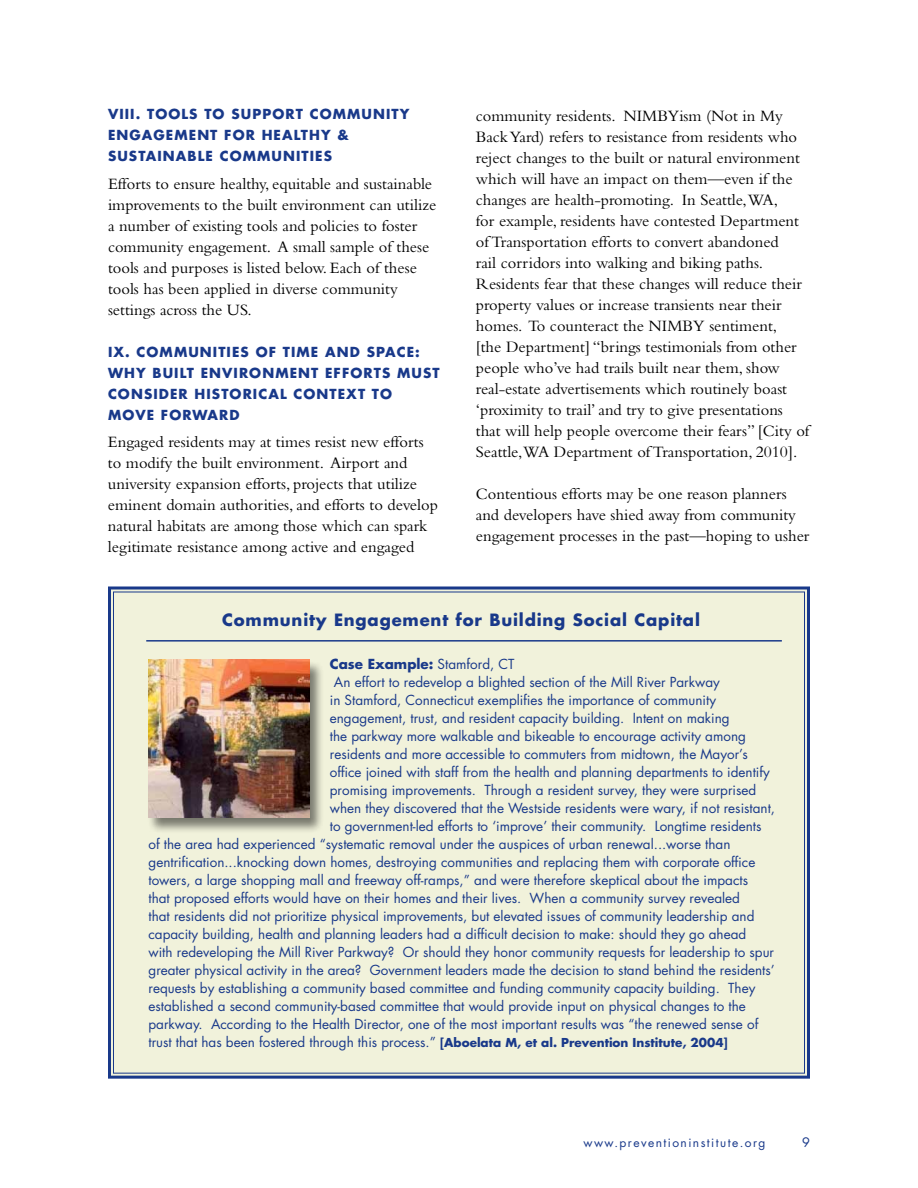
<style>
.page{position:relative;width:918px;height:1188px;background:#fff}
.page>*{position:absolute;margin:0;border:0;box-sizing:border-box;transform-origin:0 0}
.t1{font:16.5px/21px "Bembo";color:#000}
.t2{font:700 16.5px "Futura";letter-spacing:.05em;color:#19398a}
.t3{font:13.5px "Futura";color:#19398a}
.t4{font:700 13.5px/21px "Futura";letter-spacing:.08em;color:#19398a}
.t5{font:700 13.5px "Futura";color:#19398a}
.t6{font:12.75px "Futura";color:#19398a}
.t7{font:12px "Futura";letter-spacing:.12em;color:#19398a}
.s1{font-weight:400}
.s2{font-weight:700;font-size:12px}
</style>
<div class="page">
<div style="left:108px;top:586px;width:702px;height:493px;background:#f1f2db"></div>
<hr style="left:146px;top:640px;width:636px;height:2px;background:#19398a">
<div style="left:147px;top:660px;width:178px;height:174px;background:#000;opacity:.5"></div>
<img style="left:148px;top:659px;width:162px;height:158px">
<p class="t4" style="left:108px;top:103px;width:303px">VIII. TOOLS TO SUPPORT COMMUNITY<br>ENGAG</p>
<p class="t4" style="left:108px;top:124px;width:242px;text-indent:58px">EMENT FOR HEALTHY &amp;<br>SUSTAINABL</p>
<p class="t4" style="left:205px;top:145px;width:128px">E COMMUNITIES</p>
<p class="t1" style="left:108px;top:173px;width:330px">Efforts to ensure healthy, equitable and sustainable improvements to the built environment can utilize a number of existing tools and policies to foster community engagement. A small sample of these tools and purposes is listed below. Each of these tools has been applied in diverse community settings across the US.</p>
<p class="t4" style="left:108px;top:341px;width:333px">IX. COMMUNITIES OF TIME AND SPACE:<br>WHY BUILT ENVIRONMENT EFFORTS MUST<br>CONSIDER HISTORICAL CONTEXT TO<br>MOVE FORWARD</p>
<p class="t1" style="left:108px;top:431px;width:331px">Engaged residents may at times resist new efforts to modify the built environment. Airport and university expansion efforts, projects that utilize eminent domain authorities, and efforts to develop natural habitats are among those which can spark legitimate resistance among active and engaged</p>
<p class="t1" style="left:476px;top:105px;width:335px">community residents. NIMBYism (Not in My BackYard) refers to resistance from residents who reject changes to the built or natural environment which will have an impact on them—even if the changes are health-promoting. In Seattle,WA,<br>for example, residents have contested Department ofTransportation efforts to convert abandoned<br>rail corridors into walking and biking paths.<br>Residents fear that these changes will reduce their property values or increase transients near their homes. To counteract the NIMBY sentiment,<br>[the Department] “brings testimonials from other people who’ve had trails built near them, show real-estate advertisements which routinely boast ‘proximity to trail’ and try to give presentations that will help people overcome their fears” [City of Seattle,WA Department ofTransportation, 2010].</p>
<p class="t1" style="left:476px;top:483px;width:335px">Contentious efforts may be one reason planners and developers have shied away from community engagement processes in the past—hoping to usher</p>
<p class="t2" style="left:222px;top:608px;width:479px">Community Engagement for Building Social Capital</p>
<p class="t5" style="left:330px;top:655px;width:186px">Case Example: <span class="s1">Stamford, CT</span></p>
<p class="t3" style="left:334px;top:673px;width:387px">An effort to redevelop a blighted section of the Mill River Parkway</p>
<p class="t3" style="left:330px;top:691px;width:388px">in Stamford, Connecticut exemplifies the importance of community</p>
<p class="t3" style="left:330px;top:709px;width:401px">engagement, trust, and resident capacity building. Intent on making</p>
<p class="t3" style="left:330px;top:727px;width:418px">the parkway more walkable and bikeable to encourage activity among</p>
<p class="t3" style="left:330px;top:745px;width:420px">residents and more accessible to commuters from midtown, the Mayor’s</p>
<p class="t3" style="left:330px;top:763px;width:442px">office joined with staff from the health and planning departments to identify</p>
<p class="t3" style="left:330px;top:781px;width:428px">promising improvements. Through a resident survey, they were surprised</p>
<p class="t3" style="left:330px;top:799px;width:447px">when they discovered that the Westside residents were wary, if not resistant,</p>
<p class="t3" style="left:330px;top:817px;width:433px">to government-led efforts to ‘improve’ their community. Longtime residents</p>
<p class="t3" style="left:149px;top:835px;width:584px">of the area had experienced “systematic removal under the auspices of urban renewal...worse than</p>
<p class="t3" style="left:149px;top:853px;width:608px">gentrification...knocking down homes, destroying communities and replacing them with corporate office</p>
<p class="t3" style="left:149px;top:871px;width:601px">towers, a large shopping mall and freeway off-ramps,” and were therefore skeptical about the impacts</p>
<p class="t3" style="left:149px;top:889px;width:593px">that proposed efforts would have on their homes and their lives. When a community survey revealed</p>
<p class="t3" style="left:149px;top:907px;width:608px">that residents did not prioritize physical improvements, but elevated issues of community leadership and</p>
<p class="t3" style="left:149px;top:925px;width:599px">capacity building, health and planning leaders had a difficult decision to make: should they go ahead</p>
<p class="t3" style="left:149px;top:943px;width:627px">with redeveloping the Mill River Parkway? Or should they honor community requests for leadership to spur</p>
<p class="t3" style="left:149px;top:961px;width:628px">greater physical activity in the area? Government leaders made the decision to stand behind the residents’</p>
<p class="t3" style="left:149px;top:979px;width:608px">requests by establishing a community based committee and funding community capacity building. They</p>
<p class="t3" style="left:149px;top:997px;width:599px">established a second community-based committee that would provide input on physical changes to the</p>
<p class="t3" style="left:149px;top:1015px;width:611px">parkway. According to the Health Director, one of the most important results was “the renewed sense of</p>
<p class="t3" style="left:149px;top:1033px;width:581px">trust that has been fostered through this process.” <span class="s2">[Aboelata M, et al. Prevention Institute, 2004]</span></p>
<p class="t7" style="left:583px;top:1135px;width:184px">www.preventioninstitute.org</p>
<p class="t6" style="left:802px;top:1134px;width:9px">9</p>
</div>
